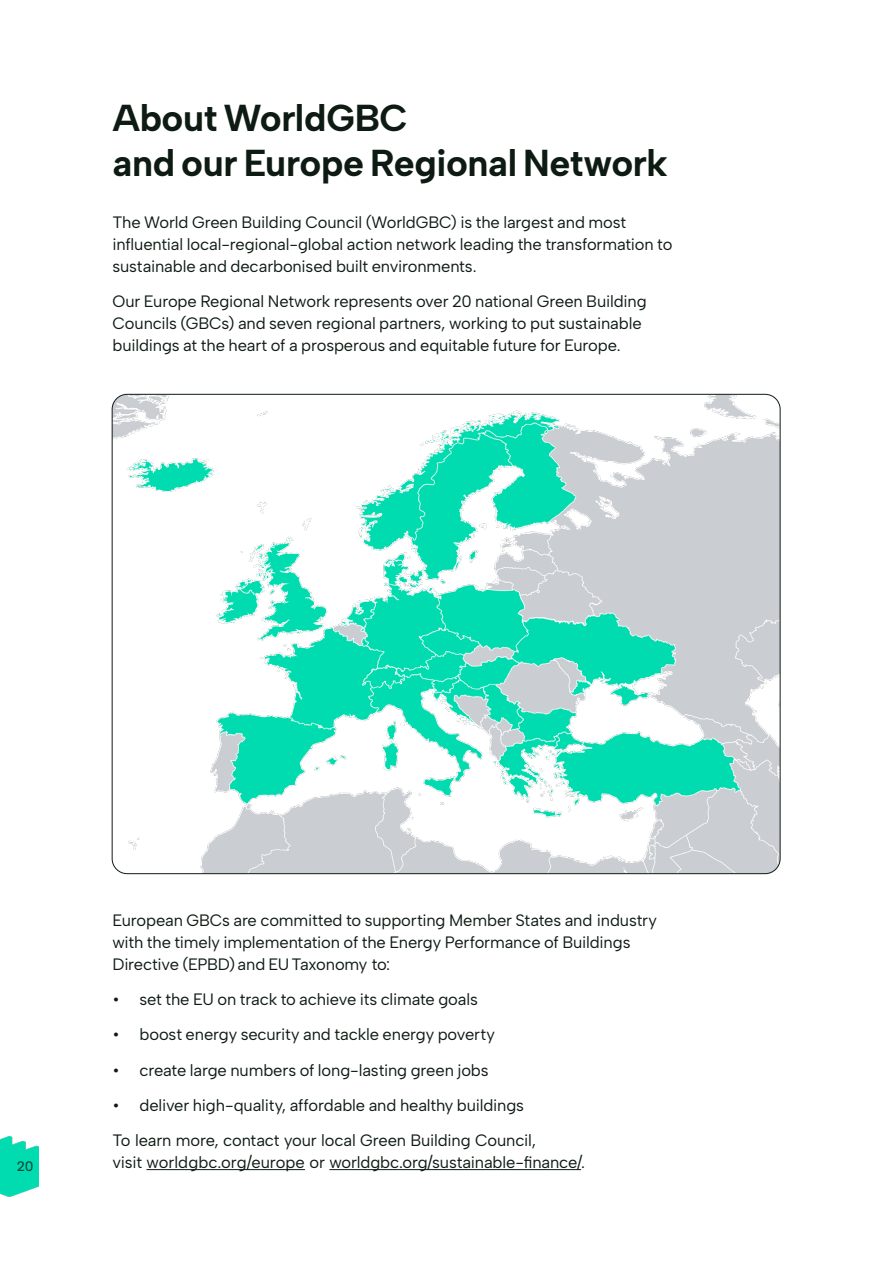
<style>
.page{position:relative;width:893px;height:1263px;background:#fff}
.page>*{position:absolute;margin:0;border:0;box-sizing:border-box;transform-origin:0 0}
.t1{font:700 37.5px/45px "Albert Sans";letter-spacing:-.01em;color:#0e1b13}
.t2{font:16.5px/21.8px "Albert Sans";letter-spacing:-.01em;color:#0e1b13}
.t3{font:500 13.8px "Albert Sans";color:#004b40}
</style>
<div class="page">
<img style="left:0;top:1136px;width:39px;height:60px">
<hr style="left:146px;top:1169px;width:159px;height:1px;background:#0e1b13">
<hr style="left:329px;top:1169px;width:252px;height:1px;background:#0e1b13">
<img style="left:112px;top:394px;width:668px;height:480px">
<p class="t1" style="left:112px;top:95px;width:557px">About WorldGBC<br>and our Europe Regional Network</p>
<p class="t2" style="left:112px;top:212px;width:561px">The World Green Building Council (WorldGBC) is the largest and most influential local-regional-global action network leading the transformation to sustainable and decarbonised built environments.</p>
<p class="t2" style="left:112px;top:291px;width:536px">Our Europe Regional Network represents over 20 national Green Building<br>Councils (GBCs) and seven regional partners, working to put sustainable buildings at the heart of a prosperous and equitable future for Europe.</p>
<p class="t3" style="left:17px;top:1158px;width:18px">20</p>
<p class="t2" style="left:112px;top:910px;width:546px">European GBCs are committed to supporting Member States and industry with the timely implementation of the Energy Performance of Buildings<br>Directive (EPBD) and EU Taxonomy to:</p>
<p class="t2" style="left:112px;top:988px;width:367px">• set the EU on track to achieve its climate goals</p>
<p class="t2" style="left:112px;top:1024px;width:384px">• boost energy security and tackle energy poverty</p>
<p class="t2" style="left:112px;top:1059px;width:378px">• create large numbers of long-lasting green jobs</p>
<p class="t2" style="left:112px;top:1094px;width:413px">• deliver high-quality, affordable and healthy buildings</p>
<p class="t2" style="left:112px;top:1129px;width:474px">To learn more, contact your local Green Building Council,<br>visit worldgbc.org/europe or worldgbc.org/sustainable-finance/.</p>
</div>
